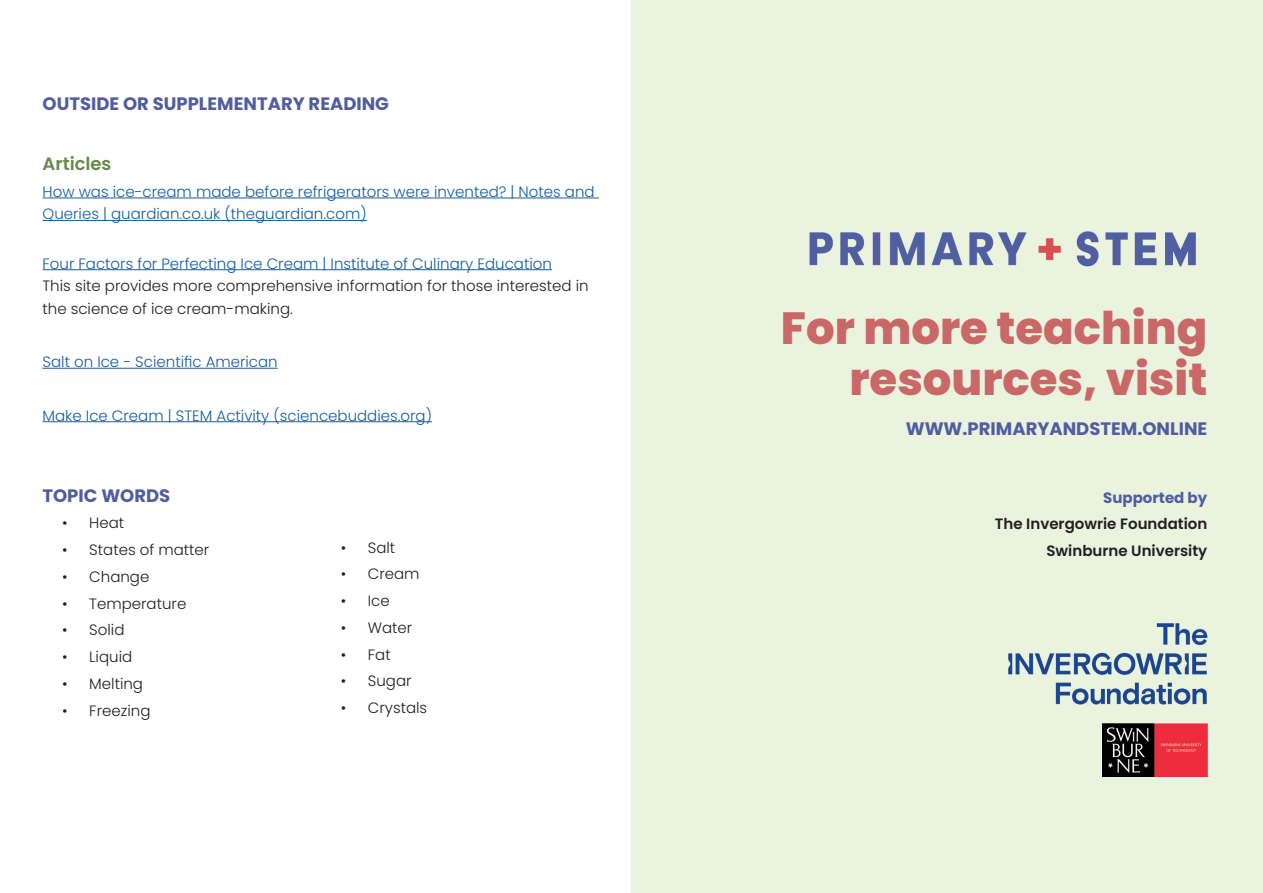
<style>
.page{position:relative;width:1263px;height:893px;background:#fff}
.page>*{position:absolute;margin:0;border:0;box-sizing:border-box;transform-origin:0 0}
.t1{font:800 45px/51px "Poppins";color:#ca6767;text-align:right}
.t2{font:700 18px "Poppins";color:#515da0}
.t3{font:600 18px "Poppins";color:#67894c}
.t4{font:300 15px/22.5px "Poppins";color:#175d9e}
.t5{font:300 15px/22.5px "Poppins";color:#231f20}
.t6{font:600 15px/26.7px "Poppins";color:#231f20;text-align:right}
.t7{font:700 15px "Poppins";color:#515da0}
</style>
<div class="page">
<div style="left:631px;top:0;width:632px;height:893px;background:#eaf3de"></div>
<hr style="left:43px;top:198px;width:556px;height:1px;background:#175d9e">
<hr style="left:43px;top:220px;width:324px;height:1px;background:#175d9e">
<hr style="left:43px;top:269px;width:509px;height:1px;background:#175d9e">
<hr style="left:43px;top:368px;width:235px;height:1px;background:#175d9e">
<hr style="left:43px;top:421px;width:389px;height:1px;background:#175d9e">
<img style="left:809px;top:231px;width:387px;height:36px">
<img style="left:1008px;top:623px;width:199px;height:81px">
<img style="left:1102px;top:724px;width:105px;height:53px">
<p class="t2" style="left:43px;top:94px;width:348px">OUTSIDE OR SUPPLEMENTARY READING</p>
<p class="t3" style="left:43px;top:153px;width:70px">Articles</p>
<p class="t4" style="left:43px;top:180px;width:554px">How was ice-cream made before refrigerators were invented? | Notes and<br>Queries | guardian.co.uk (theguardian.com)</p>
<p class="t4" style="left:43px;top:252px;width:511px">Four Factors for Perfecting Ice Cream | Institute of Culinary Education</p>
<p class="t5" style="left:43px;top:275px;width:548px">This site provides more comprehensive information for those interested in the science of ice cream-making.</p>
<p class="t4" style="left:43px;top:351px;width:237px">Salt on Ice - Scientific American</p>
<p class="t4" style="left:43px;top:404px;width:391px">Make Ice Cream | STEM Activity (sciencebuddies.org)</p>
<p class="t2" style="left:43px;top:485px;width:129px">TOPIC WORDS</p>
<p class="t5" style="left:62px;top:512px;width:63px">• Heat</p>
<p class="t5" style="left:62px;top:539px;width:148px">• States of matter</p>
<p class="t5" style="left:62px;top:565px;width:89px">• Change</p>
<p class="t5" style="left:62px;top:592px;width:126px">• Temperature</p>
<p class="t5" style="left:62px;top:619px;width:64px">• Solid</p>
<p class="t5" style="left:62px;top:646px;width:71px">• Liquid</p>
<p class="t5" style="left:62px;top:672px;width:82px">• Melting</p>
<p class="t5" style="left:62px;top:699px;width:90px">• Freezing</p>
<p class="t5" style="left:341px;top:536px;width:56px">• Salt</p>
<p class="t5" style="left:341px;top:563px;width:80px">• Cream</p>
<p class="t5" style="left:341px;top:590px;width:50px">• Ice</p>
<p class="t5" style="left:341px;top:617px;width:73px">• Water</p>
<p class="t5" style="left:341px;top:643px;width:51px">• Fat</p>
<p class="t5" style="left:341px;top:670px;width:72px">• Sugar</p>
<p class="t5" style="left:341px;top:697px;width:88px">• Crystals</p>
<h1 class="t1" style="left:781px;top:303px;width:428px">For more teaching resources, visit</h1>
<p class="t2" style="left:906px;top:419px;width:303px">WWW.PRIMARYANDSTEM.ONLINE</p>
<p class="t7" style="left:1103px;top:489px;width:106px">Supported by</p>
<p class="t6" style="left:995px;top:511px;width:214px">The Invergowrie Foundation<br>Swinburne University</p>
</div>
